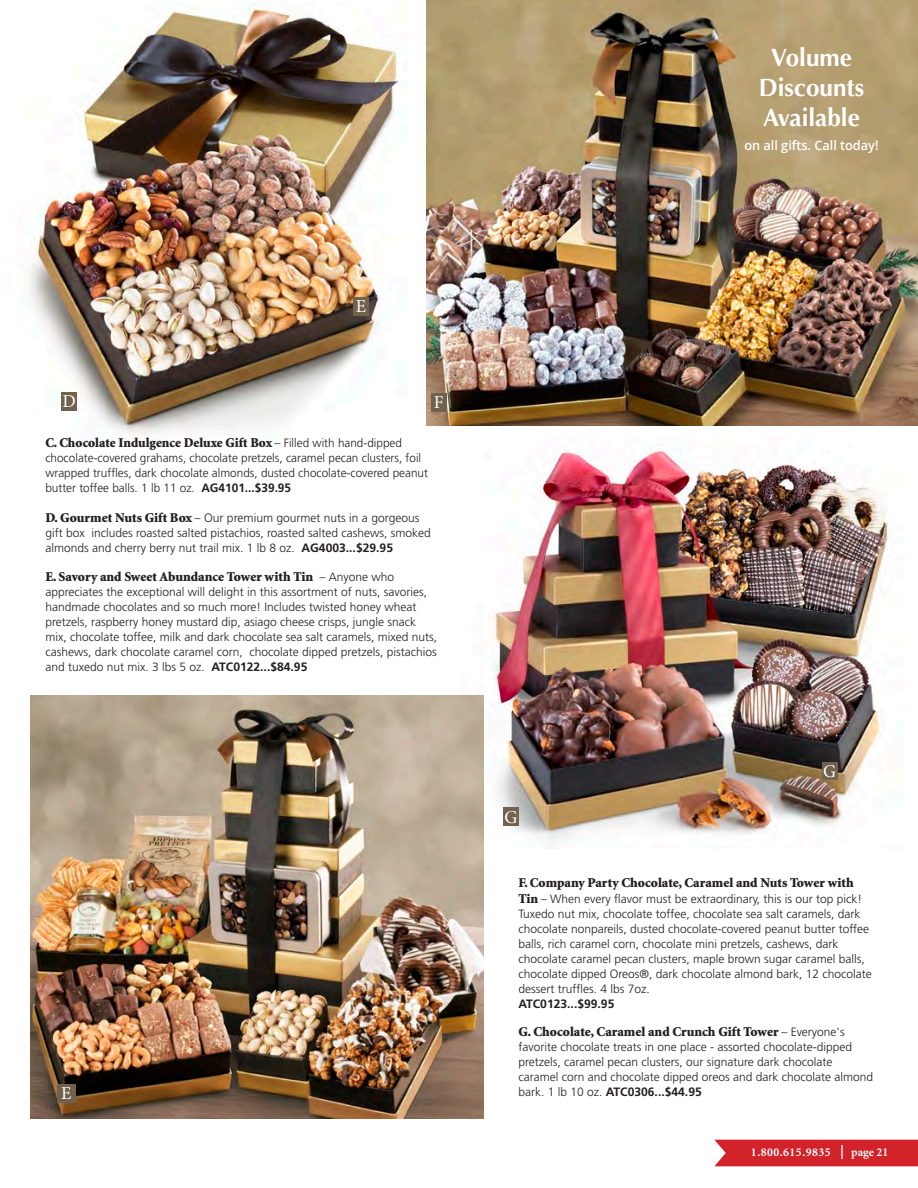
<style>
.page{position:relative;width:918px;height:1188px;background:#fff}
.page>*{position:absolute;margin:0;border:0;box-sizing:border-box;transform-origin:0 0}
.t1{font:700 25.05px/30.2px "Optima";color:#fff;text-align:center}
.Gift_ID{font:18.15px "Minion Pro";color:#fff}
.Gift_ID-2{font:18px "Minion Pro";color:#fff}
.t2{font:900 13.5px "Minion";color:#231f20}
.t3{font:600 13.05px "Open Sans";color:#fff}
.t4{font:700 12.15px "Frutiger";color:#231f20}
.t5{font:300 12px/15px "Frutiger";color:#231f20}
.t6{font:700 12px "Minion";letter-spacing:.04em;color:#fff}
.s1{font-family:"Frutiger";font-weight:300;font-size:12.15px}
.s2{font-family:"Frutiger";font-weight:300;font-size:12px}
.s3{font-size:12.15px}
.s4{font-weight:700;font-size:12.15px}
.s5{font-family:"Minion";font-weight:900;font-size:13.5px}
.s6{font-weight:300;font-size:12px}
.s7{font-weight:400;font-size:21px}
</style>
<div class="page">
<div style="left:714px;top:1140px;width:204px;height:26px;background:#d2232a"></div>
<img style="left:462px;top:447px;width:427px;height:398px">
<img style="left:426px;top:0;width:492px;height:426px">
<img style="left:28px;top:3px;width:379px;height:432px">
<img style="left:30px;top:696px;width:454px;height:422px">
<div style="left:353px;top:297px;width:16px;height:18px;background:#71624e"></div>
<div style="left:431px;top:393px;width:15px;height:18px;background:#71624e"></div>
<div style="left:503px;top:808px;width:16px;height:18px;background:#71624e"></div>
<div style="left:62px;top:393px;width:15px;height:18px;background:#71624e"></div>
<div style="left:822px;top:762px;width:15px;height:18px;background:#71624e"></div>
<div style="left:57px;top:1084px;width:19px;height:18px;background:#71624e"></div>
<p class="Gift_ID" style="left:63px;top:389px;width:15px">D</p>
<p class="Gift_ID" style="left:356px;top:294px;width:12px">E</p>
<p class="Gift_ID" style="left:434px;top:390px;width:11px">F</p>
<p class="t2" style="left:45px;top:436px;width:358px">C. Chocolate Indulgence Deluxe Gift Box <span class="s1">–</span> <span class="s2">Filled with hand-dipped</span></p>
<p class="t5" style="left:45px;top:451px;width:384px">chocolate-covered grahams, chocolate pretzels, caramel pecan clusters, foil wrapped truffles, dark chocolate almonds, dusted chocolate-covered peanut butter toffee balls<span class="s3">.</span> 1 lb 11 oz. <span class="s4">AG4101...$39.95</span></p>
<p class="t5" style="left:45px;top:511px;width:387px"><span class="s5">D. Gourmet Nuts Gift Box</span> <span class="s3">– Our premium g</span>ourmet nuts in a gorgeous gift box includes roasted salted pistachios, roasted salted cashews, smoked almonds and cherry berry nut trail mix<span class="s3">.</span> 1 lb 8 oz. <span class="s4">AG4003...$29.95</span></p>
<p class="t2" style="left:45px;top:570px;width:350px">E. Savory and Sweet Abundance Tower with Tin <span class="s2">– Anyone who</span></p>
<p class="t5" style="left:45px;top:584px;width:393px">appreciates the exceptional will delight in this assortment of nuts, savories, handmade chocolates and so much more! Includes twisted honey wheat pretzels, raspberry honey mustard dip, asiago cheese crisps, jungle snack mix, chocolate toffee, milk and dark chocolate sea salt caramels, mixed nuts, cashews, dark chocolate caramel corn, chocolate dipped pretzels, pistachios and tuxedo nut mix. 3 lbs 5 oz. <span class="s4">ATC0122...$84.95</span></p>
<p class="Gift_ID" style="left:61px;top:1081px;width:12px">E</p>
<p class="t1" style="left:759px;top:43px;width:107px">Volume<br>Discounts<br>Available</p>
<p class="t3" style="left:744px;top:137px;width:136px">on all gifts. Call today!</p>
<p class="Gift_ID" style="left:505px;top:805px;width:14px">G</p>
<p class="Gift_ID-2" style="left:823px;top:759px;width:14px">G</p>
<p class="t2" style="left:518px;top:876px;width:337px">F. Company Party Chocolate, Caramel and Nuts Tower with</p>
<p class="t5" style="left:518px;top:891px;width:355px"><span class="s5">Tin</span> – When every flavor must be extraordinary, this is our top pick!<br>Tuxedo nut mix, chocolate toffee, chocolate sea salt caramels, dark chocolate nonpareils, dusted chocolate-covered peanut butter toffee balls, rich caramel corn, chocolate mini pretzels, cashews, dark chocolate caramel pecan clusters, maple brown sugar caramel balls, chocolate dipped Oreos®, dark chocolate almond bark, 12 chocolate dessert truffles. 4 lbs 7oz.</p>
<p class="t4" style="left:518px;top:997px;width:98px">ATC0123...$99.95</p>
<p class="t2" style="left:518px;top:1025px;width:328px">G. Chocolate, Caramel and Crunch Gift Tower <span class="s2">– Everyone's</span></p>
<p class="t5" style="left:518px;top:1039px;width:356px">favorite chocolate treats in one place - assorted chocolate-dipped pretzels, caramel pecan clusters, our signature dark chocolate caramel corn and chocolate dipped oreos and dark chocolate almond</p>
<p class="t4" style="left:518px;top:1085px;width:185px"><span class="s6">bark. 1 lb 10 oz.</span> ATC0306...$44.95</p>
<p class="t6" style="left:751px;top:1146px;width:139px">1.800.615.9835 <span class="s7">|</span> page 21</p>
</div>
